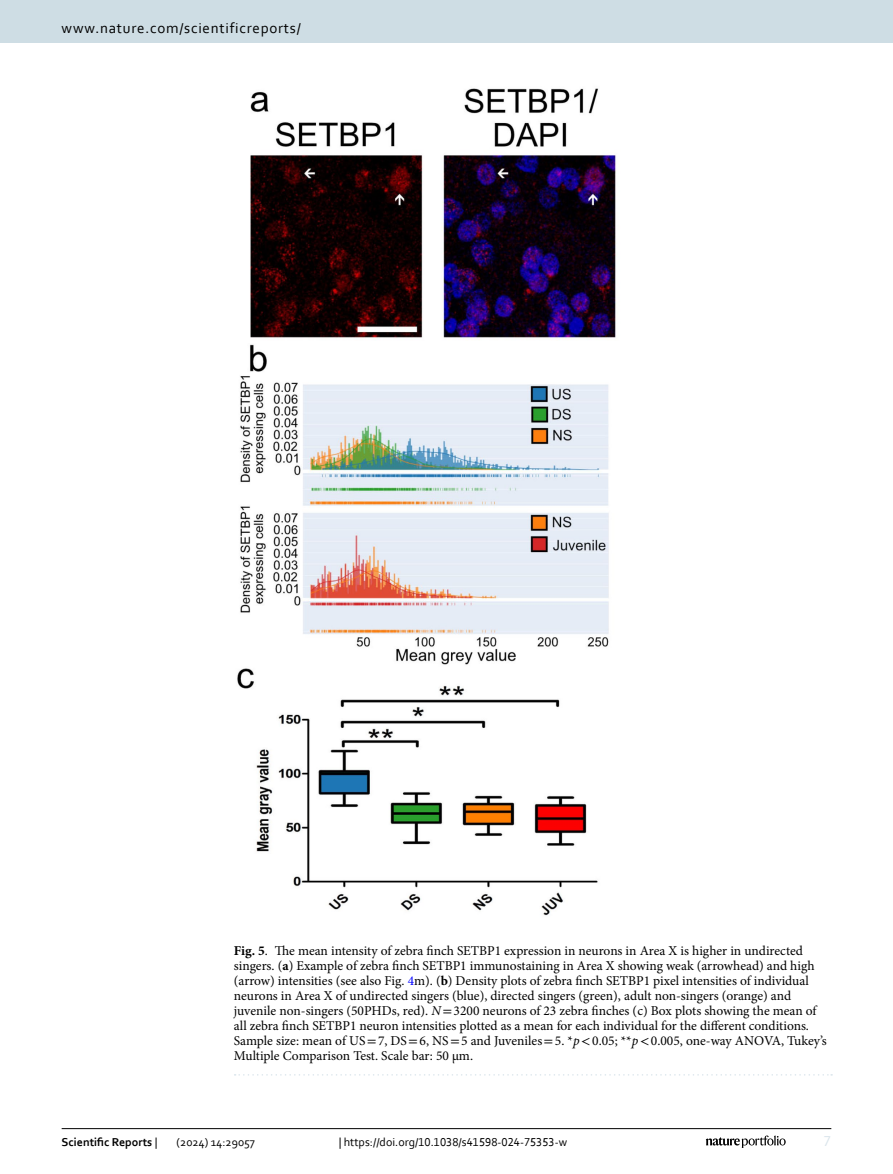
<style>
.page{position:relative;width:893px;height:1174px;background:#fff}
.page>*{position:absolute;margin:0;border:0;box-sizing:border-box;transform-origin:0 0}
.t1{font:15px "Corbel";letter-spacing:.05em;color:#000}
.t2{font:15px "Corbel";color:#d9e4eb}
.Figure_Caption{font:13.5px/15px "Minion Pro";color:#000}
.t3{font:12px "Corbel";color:#000}
.t4{font:700 12px "Corbel";color:#000}
.s1{font-weight:700}
.s2{color:#00f}
.s3{font-style:italic}
.s4{font-family:"STIX"}
.s5{font-weight:400}
</style>
<div class="page">
<img style="left:237px;top:88px;width:380px;height:828px">
<svg style="left:235px;top:1074px;width:597px;height:1px"></svg>
<hr style="left:62px;top:1128px;width:769px;height:1px;background:#000">
<svg style="left:706px;top:1135px;width:80px;height:12px"></svg>
<div style="left:0;top:0;width:893px;height:43px;background:#cedde4"></div>
<p class="t1" style="left:62px;top:18px;width:241px">www.nature.com/scientificreports/</p>
<p class="Figure_Caption" style="left:234px;top:942px;width:594px"><span class="s1">Fig. 5</span>. The mean intensity of zebra finch SETBP1 expression in neurons in Area X is higher in undirected singers. (<span class="s1">a</span>) Example of zebra finch SETBP1 immunostaining in Area X showing weak (arrowhead) and high (arrow) intensities (see also Fig. <span class="s2">4</span>m). (<span class="s1">b</span>) Density plots of zebra finch SETBP1 pixel intensities of individual neurons in Area X of undirected singers (blue), directed singers (green), adult non-singers (orange) and juvenile non-singers (50PHDs, red). <span class="s3">N</span><span class="s4">=</span>3200 neurons of 23 zebra finches (c) Box plots showing the mean of all zebra finch SETBP1 neuron intensities plotted as a mean for each individual for the different conditions.<br>Sample size: mean of US<span class="s4">=</span>7, DS<span class="s4">=</span>6, NS<span class="s4">=</span>5 and Juveniles<span class="s4">=</span>5. *<span class="s3">p</span><span class="s4">&lt;</span>0.05; **<span class="s3">p</span><span class="s4">&lt;</span>0.005, one-way ANOVA, Tukey’s Multiple Comparison Test. Scale bar: 50 μm.</p>
<p class="t4" style="left:62px;top:1134px;width:97px">Scientific Reports <span class="s5">|</span></p>
<p class="t3" style="left:177px;top:1134px;width:80px">(2024) 14:29057</p>
<p class="t3" style="left:339px;top:1134px;width:230px">| https://doi.org/10.1038/s41598-024-75353-w</p>
<p class="t2" style="left:824px;top:1132px;width:9px">7</p>
</div>
